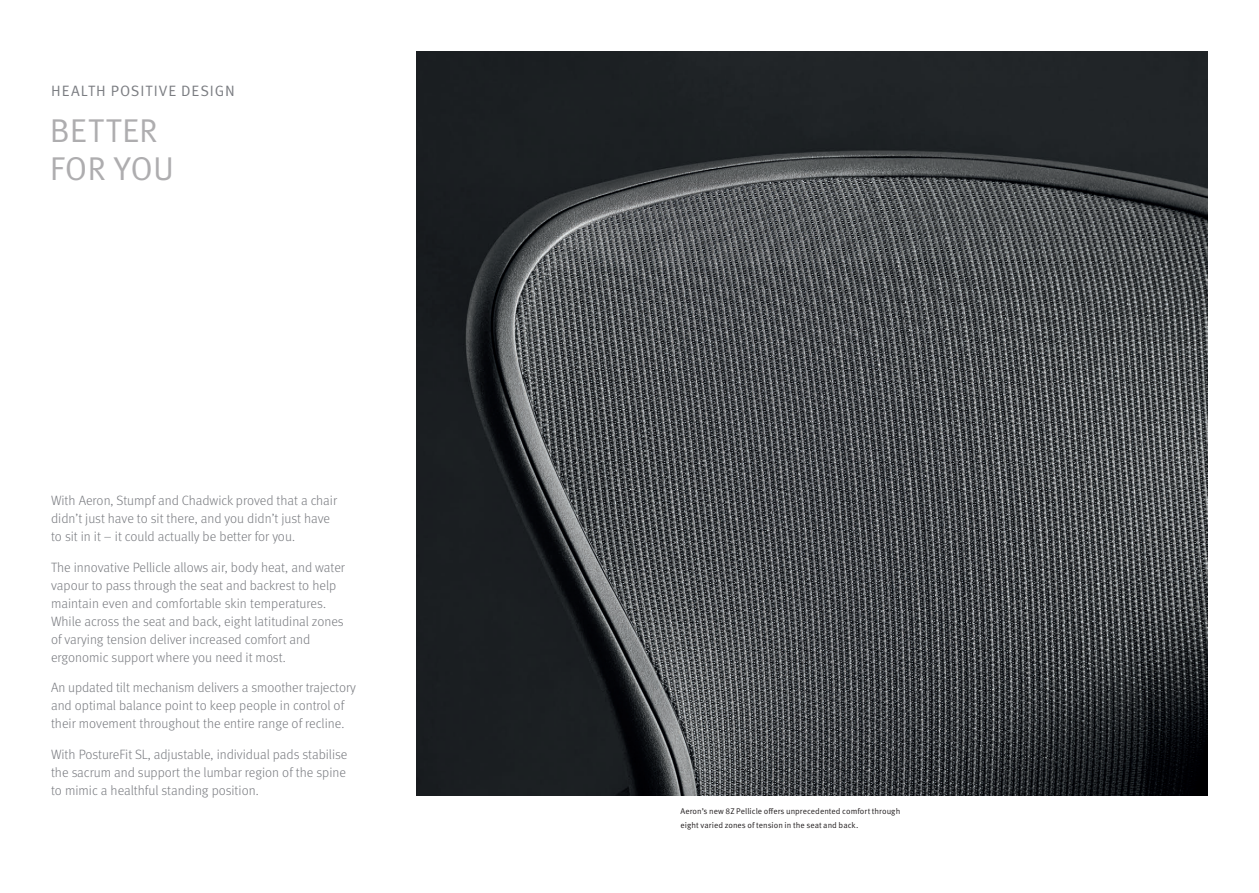
<style>
.page{position:relative;width:1259px;height:893px;background:#fff}
.page>*{position:absolute;margin:0;border:0;box-sizing:border-box;transform-origin:0 0}
.Fold_out_Product_nam{font:33px/37.5px "Meta OT Norm";letter-spacing:.005em;color:#aeadaf}
.Fold_out_Para_headin{font:15px "Meta OT Norm";letter-spacing:.065em;color:#7a7c81}
.Fold_out_Body{font:300 13.5px/18px "Meta OT";color:#7a7c81}
.Fold_out_Small_copy{font:8.25px/13.5px "Meta OT Norm";letter-spacing:.005em;color:#231f20}
</style>
<div class="page">
<img style="left:417px;top:51px;width:791px;height:744px">
<p class="Fold_out_Para_headin" style="left:51px;top:82px;width:185px">HEALTH POSITIVE DESIGN</p>
<p class="Fold_out_Product_nam" style="left:50px;top:113px;width:126px">BETTER<br>FOR YOU</p>
<p class="Fold_out_Body" style="left:51px;top:491px;width:287px">With Aeron, Stumpf and Chadwick proved that a chair didn’t just have to sit there, and you didn’t just have to sit in it – it could actually be better for you.</p>
<p class="Fold_out_Body" style="left:51px;top:558px;width:295px">The innovative Pellicle allows air, body heat, and water vapour to pass through the seat and backrest to help maintain even and comfortable skin temperatures.<br>While across the seat and back, eight latitudinal zones of varying tension deliver increased comfort and ergonomic support where you need it most.</p>
<p class="Fold_out_Body" style="left:51px;top:679px;width:306px">An updated tilt mechanism delivers a smoother trajectory and optimal balance point to keep people in control of their movement throughout the entire range of recline.</p>
<p class="Fold_out_Body" style="left:51px;top:746px;width:298px;text-align:justify">With PostureFit SL, adjustable, individual pads stabilise the sacrum and support the lumbar region of the spine to mimic a healthful standing position.</p>
<p class="Fold_out_Small_copy" style="left:680px;top:805px;width:221px">Aeron’s new 8Z Pellicle offers unprecedented comfort through eight varied zones of tension in the seat and back.</p>
</div>
